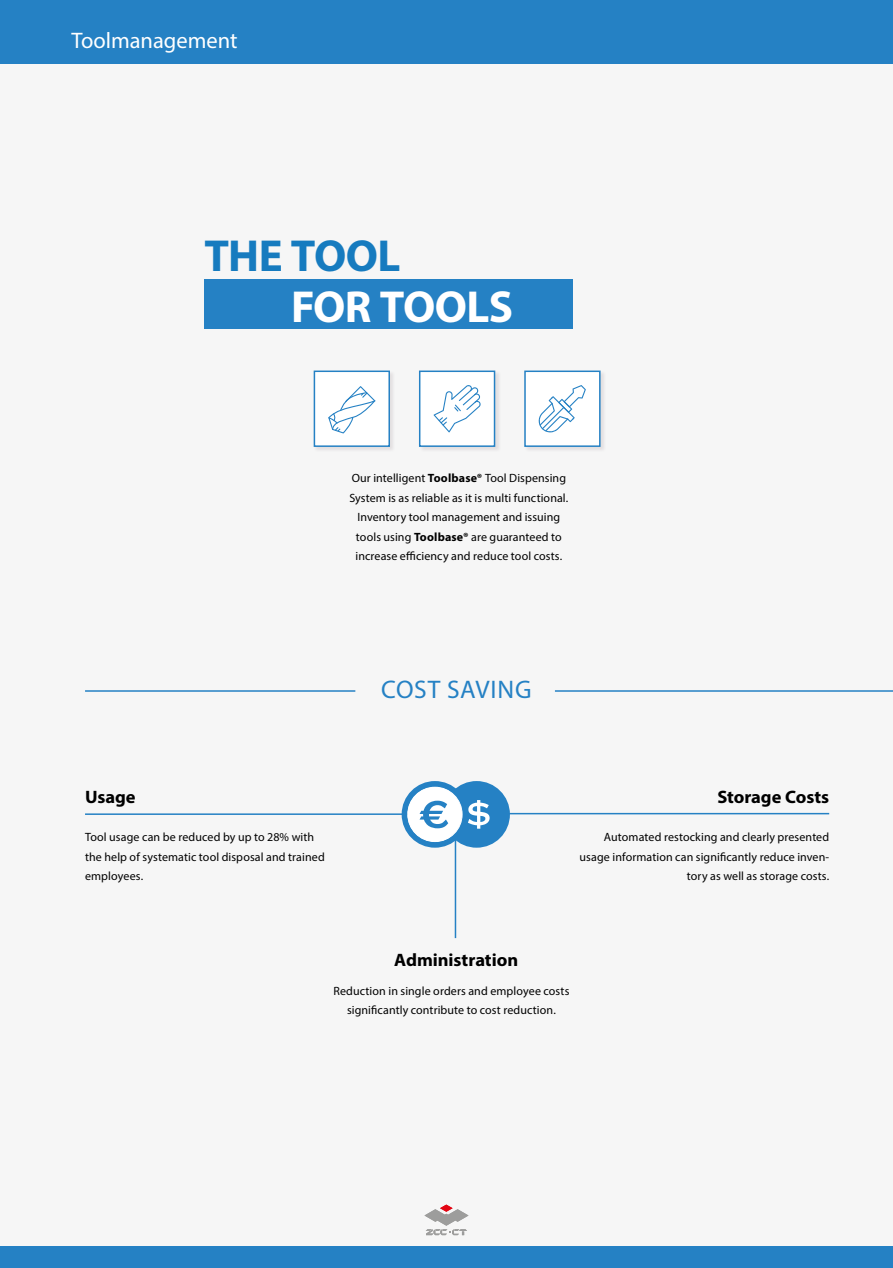
<style>
.page{position:relative;width:893px;height:1268px;background:#fff}
.page>*{position:absolute;margin:0;border:0;box-sizing:border-box;transform-origin:0 0}
.t1{font:700 45px "Myriad Pro";letter-spacing:-.015em;color:#fff}
.t2{font:700 45px "Myriad Pro";letter-spacing:-.015em;color:#167bbf}
.t3{font:25.5px "Myriad Pro";letter-spacing:.025em;color:#2581c4}
.t4{font:22.5px "Myriad Pro";color:#fff}
.t5{font:700 18px "Myriad Pro";color:#000}
.t6{font:12px/19.2px "Myriad Pro";letter-spacing:.005em;color:#000;text-align:center}
.s1{font-weight:700}
</style>
<div class="page">
<div style="left:0;top:55px;width:893px;height:1191px;background:#f6f6f6"></div>
<div style="left:419px;top:370px;width:82px;height:82px;background:#34101c;opacity:.1"></div>
<div style="left:419px;top:370px;width:76px;height:77px;background:#fff;border:2px solid #2581c4"></div>
<svg style="left:434px;top:385px;width:47px;height:47px"></svg>
<div style="left:314px;top:370px;width:82px;height:82px;background:#e9e7e8"></div>
<div style="left:314px;top:370px;width:76px;height:77px;background:#fff;border:2px solid #2581c4"></div>
<div style="left:524px;top:370px;width:82px;height:82px;background:#e9e7e8"></div>
<div style="left:524px;top:370px;width:77px;height:77px;background:#fff;border:2px solid #2581c4"></div>
<svg style="left:538px;top:385px;width:48px;height:47px"></svg>
<svg style="left:328px;top:386px;width:47px;height:47px"></svg>
<svg style="left:424px;top:1204px;width:45px;height:30px"></svg>
<hr style="left:85px;top:690px;width:270px;height:1px;background:#2581c4">
<hr style="left:555px;top:690px;width:338px;height:1px;background:#2581c4">
<hr style="left:85px;top:813px;width:349px;height:1px;background:#2581c4">
<hr style="left:476px;top:812px;width:353px;height:2px;background:#2581c4">
<hr style="left:455px;top:814px;width:1px;height:123px;background:#2581c4">
<div style="left:443px;top:781px;width:67px;height:66px;background:#2581c4;border-radius:50%"></div>
<svg style="left:402px;top:781px;width:88px;height:66px"></svg>
<div style="left:0;top:0;width:893px;height:64px;background:#2581c4"></div>
<div style="left:0;top:1246px;width:893px;height:21px;background:#2581c4"></div>
<div style="left:205px;top:279px;width:368px;height:49px;background:#2581c4"></div>
<h3 class="t4" style="left:71px;top:27px;width:168px">Toolmanagement</h3>
<h1 class="t2" style="left:205px;top:226px;width:197px">THE TOOL</h1>
<h1 class="t1" style="left:291px;top:277px;width:224px">FOR TOOLS</h1>
<p class="t6" style="left:349px;top:468px;width:220px">Our intelligent <span class="s1">Toolbase®</span> Tool Dispensing System is as reliable as it is multi functional.<br>Inventory tool management and issuing tools using <span class="s1">Toolbase®</span> are guaranteed to increase efficiency and reduce tool costs.</p>
<h2 class="t3" style="left:381px;top:673px;width:152px">COST SAVING</h2>
<h3 class="t5" style="left:85px;top:785px;width:52px">Usage</h3>
<h3 class="t5" style="left:717px;top:785px;width:113px">Storage Costs</h3>
<p class="t6" style="left:85px;top:827px;width:241px;text-align:left">Tool usage can be reduced by up to 28% with the help of systematic tool disposal and trained employees.</p>
<p class="t6" style="left:580px;top:827px;width:251px;text-align:right">Automated restocking and clearly presented usage information can significantly reduce inven&shy;tory as well as storage costs.</p>
<h3 class="t5" style="left:394px;top:947px;width:126px">Administration</h3>
<p class="t6" style="left:333px;top:980px;width:237px">Reduction in single orders and employee costs significantly contribute to cost reduction.</p>
</div>
